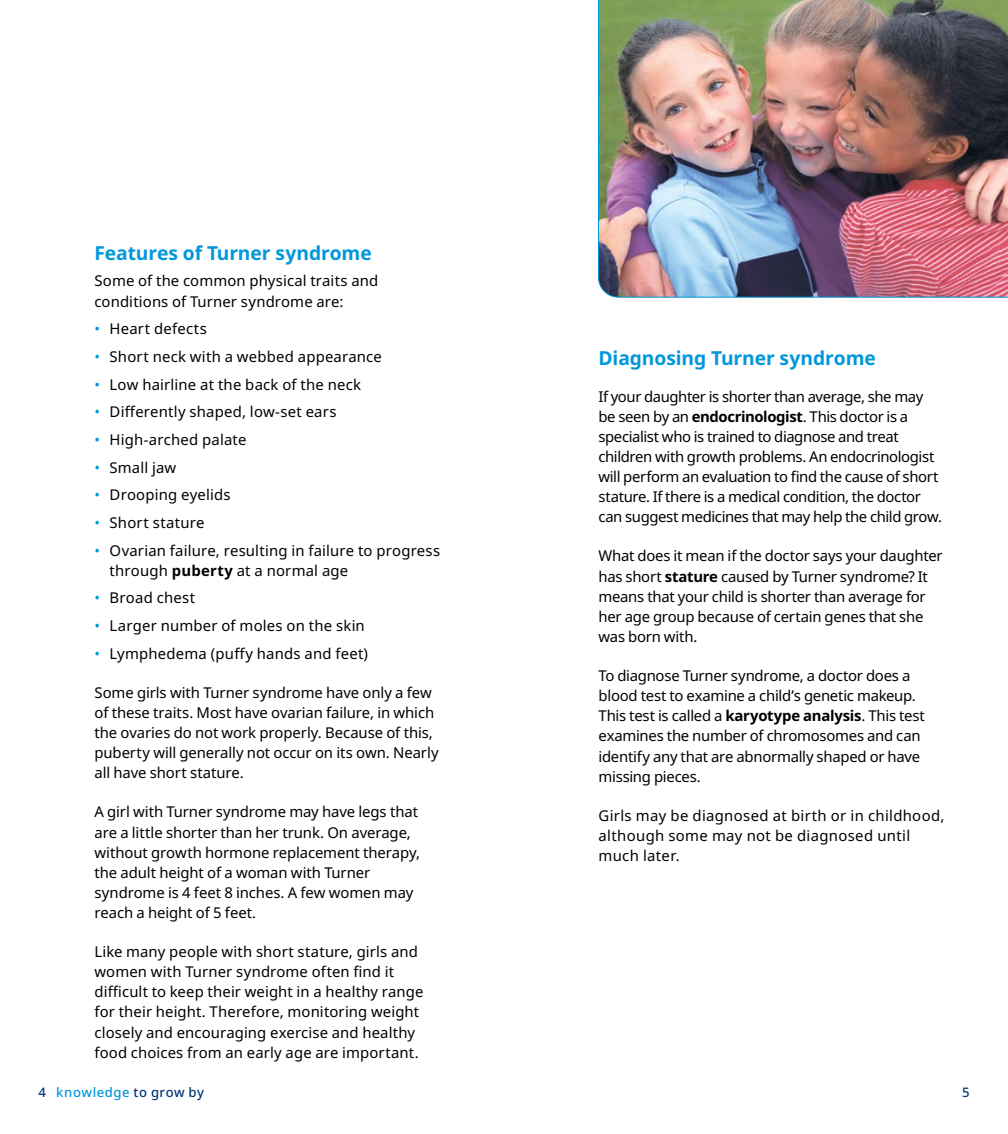
<style>
.page{position:relative;width:1008px;height:1134px;background:#fff}
.page>*{position:absolute;margin:0;border:0;box-sizing:border-box;transform-origin:0 0}
.t1{font:700 19.25px "Apis";letter-spacing:-.005em;color:#0097dc}
.t2{font:14.88px/20.1px "Apis";letter-spacing:-.005em;color:#000}
.t3{font:14.88px/20.1px "Apis";letter-spacing:-.025em;color:#000}
.t4{font:14.88px "Apis";letter-spacing:.015em;color:#000}
.t5{font:14.88px/20.1px "Apis";letter-spacing:.025em;color:#000}
.t6{font:500 13.12px "Apis";letter-spacing:.04em;color:#003878}
.s1{color:#0097dc}
.s2{font-weight:700}
</style>
<div class="page">
<img style="left:598px;top:0;width:410px;height:298px">
<p class="t1" style="left:94px;top:239px;width:279px">Features of Turner syndrome</p>
<p class="t2" style="left:94px;top:271px;width:285px">Some of the common physical traits and conditions of Turner syndrome are:</p>
<p class="t4" style="left:94px;top:318px;width:114px"><span class="s1">•</span> Heart defects</p>
<p class="t4" style="left:94px;top:346px;width:289px"><span class="s1">•</span> Short neck with a webbed appearance</p>
<p class="t4" style="left:94px;top:374px;width:268px"><span class="s1">•</span> Low hairline at the back of the neck</p>
<p class="t4" style="left:94px;top:401px;width:244px"><span class="s1">•</span> Differently shaped, low-set ears</p>
<p class="t2" style="left:94px;top:430px;width:154px"><span class="s1">•</span> High-arched palate</p>
<p class="t2" style="left:94px;top:458px;width:83px"><span class="s1">•</span> Small jaw</p>
<p class="t4" style="left:94px;top:484px;width:138px"><span class="s1">•</span> Drooping eyelids</p>
<p class="t4" style="left:94px;top:512px;width:111px"><span class="s1">•</span> Short stature</p>
<p class="t2" style="left:110px;top:541px;width:332px;text-indent:-15px"><span class="s1">•</span> Ovarian failure, resulting in failure to progress through <span class="s2">puberty</span> at a normal age</p>
<p class="t4" style="left:94px;top:588px;width:102px"><span class="s1">•</span> Broad chest</p>
<p class="t4" style="left:94px;top:615px;width:272px"><span class="s1">•</span> Larger number of moles on the skin</p>
<p class="t4" style="left:94px;top:643px;width:275px"><span class="s1">•</span> Lymphedema (puffy hands and feet)</p>
<p class="t2" style="left:94px;top:683px;width:346px">Some girls with Turner syndrome have only a few of these traits. Most have ovarian failure, in which the ovaries do not work properly. Because of this, puberty will generally not occur on its own. Nearly all have short stature.</p>
<p class="t2" style="left:94px;top:802px;width:327px">A girl with Turner syndrome may have legs that are a little shorter than her trunk. On average, without growth hormone replacement therapy, the adult height of a woman with Turner syndrome is 4 feet 8 inches. A few women may reach a height of 5 feet.</p>
<p class="t2" style="left:94px;top:942px;width:331px">Like many people with short stature, girls and women with Turner syndrome often find it difficult to keep their weight in a healthy range for their height. Therefore, monitoring weight closely and encouraging exercise and healthy food choices from an early age are important.</p>
<p class="t1" style="left:598px;top:344px;width:279px">Diagnosing Turner syndrome</p>
<p class="t3" style="left:598px;top:387px;width:345px">If your daughter is shorter than average, she may be seen by an <span class="s2">endocrinologist</span>. This doctor is a specialist who is trained to diagnose and treat children with growth problems. An endocrinologist will perform an evaluation to find the cause of short stature. If there is a medical condition, the doctor can suggest medicines that may help the child grow.</p>
<p class="t2" style="left:598px;top:546px;width:346px">What does it mean if the doctor says your daughter has short <span class="s2">stature</span> caused by Turner syndrome? It means that your child is shorter than average for her age group because of certain genes that she was born with.</p>
<p class="t2" style="left:598px;top:666px;width:328px">To diagnose Turner syndrome, a doctor does a blood test to examine a child’s genetic makeup.<br>This test is called a <span class="s2">karyotype analysis</span>. This test examines the number of chromosomes and can identify any that are abnormally shaped or have missing pieces.</p>
<p class="t5" style="left:598px;top:806px;width:348px">Girls may be diagnosed at birth or in childhood, although some may not be diagnosed until much later.</p>
<p class="t6" style="left:38px;top:1083px;width:167px">4 <span class="s1">knowledge</span> to grow by</p>
<p class="t6" style="left:962px;top:1083px;width:9px">5</p>
</div>
